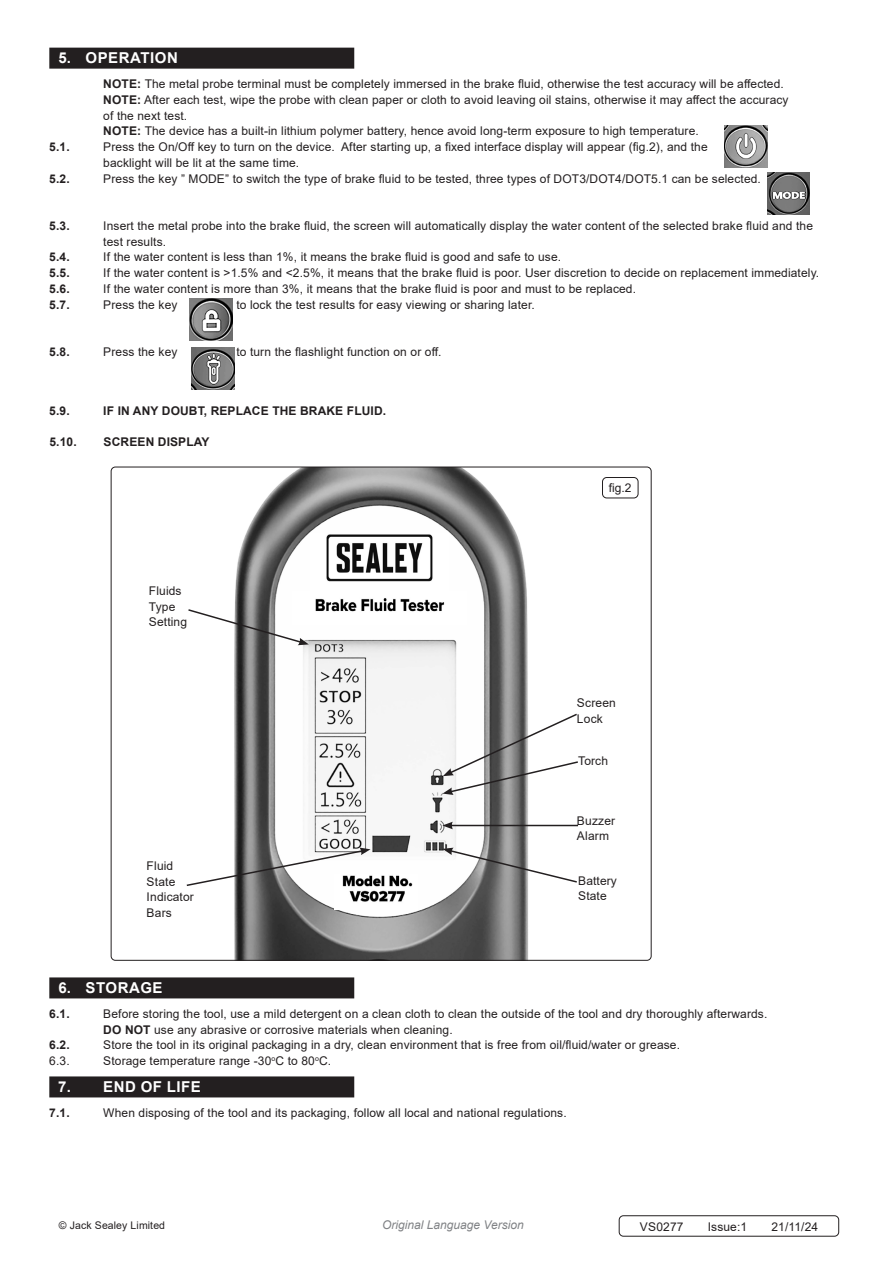
<style>
.page{position:relative;width:893px;height:1263px;background:#fff}
.page>*{position:absolute;margin:0;border:0;box-sizing:border-box;transform-origin:0 0}
.t1{font:700 15px "Arial";letter-spacing:.035em;color:#fff}
.Body{font:12px/15.8px "Arial";letter-spacing:.01em;color:#231f20}
.t2{font:700 12px "Arial";letter-spacing:.01em;color:#231f20}
.t3{font:italic 12px "Arial";color:#808285}
.Body__Footer{font:12px "Arial";letter-spacing:.01em;color:#231f20}
.Instructions_Model_No{font:12px "Arial";letter-spacing:.01em;color:#231f20}
.Body__Justified__7pt{font:10.5px "Arial";letter-spacing:.01em;color:#231f20}
.s1{font-weight:700}
</style>
<div class="page">
<div style="left:49px;top:48px;width:305px;height:21px;background:#231f20"></div>
<div style="left:49px;top:977px;width:305px;height:21px;background:#231f20"></div>
<div style="left:49px;top:1076px;width:305px;height:21px;background:#231f20"></div>
<img style="left:725px;top:125px;width:42px;height:43px">
<img style="left:767px;top:172px;width:43px;height:43px">
<img style="left:190px;top:298px;width:42px;height:43px">
<img style="left:192px;top:347px;width:42px;height:43px">
<div style="left:619px;top:1215px;width:220px;height:21px;border:1px solid #231f20;border-radius:4px"></div>
<img style="left:234px;top:469px;width:331px;height:490px">
<img style="left:310px;top:533px;width:139px;height:89px">
<img style="left:335px;top:875px;width:82px;height:34px">
<svg style="left:442px;top:712px;width:136px;height:83px"></svg>
<hr style="left:450px;top:825px;width:128px;height:1px;background:#231f20">
<svg style="left:442px;top:822px;width:11px;height:7px"></svg>
<svg style="left:442px;top:848px;width:135px;height:36px"></svg>
<svg style="left:188px;top:608px;width:121px;height:37px"></svg>
<svg style="left:186px;top:847px;width:184px;height:40px"></svg>
<div style="left:602px;top:477px;width:36px;height:21px;border:1px solid #231f20;border-radius:4px"></div>
<p class="t1" style="left:59px;top:48px;width:121px">5. OPERATION</p>
<p class="Body" style="left:103px;top:76px;width:682px"><span class="s1">NOTE:</span> The metal probe terminal must be completely immersed in the brake fluid, otherwise the test accuracy will be affected.</p>
<p class="Body" style="left:103px;top:92px;width:687px"><span class="s1">NOTE:</span> After each test, wipe the probe with clean paper or cloth to avoid leaving oil stains, otherwise it may affect the accuracy of the next test.</p>
<p class="Body" style="left:103px;top:123px;width:597px"><span class="s1">NOTE:</span> The device has a built-in lithium polymer battery, hence avoid long-term exposure to high temperature.</p>
<p class="t2" style="left:49px;top:138px;width:22px">5.1.</p>
<p class="Body" style="left:103px;top:139px;width:606px">Press the On/Off key to turn on the device. After starting up, a fixed interface display will appear (fig.2), and the</p>
<p class="Body" style="left:103px;top:155px;width:197px">backlight will be lit at the same time.</p>
<p class="t2" style="left:49px;top:170px;width:22px">5.2.</p>
<p class="Body" style="left:103px;top:170px;width:659px">Press the key ” MODE” to switch the type of brake fluid to be tested, three types of DOT3/DOT4/DOT5.1 can be selected.</p>
<p class="t2" style="left:49px;top:217px;width:22px">5.3.</p>
<p class="Body" style="left:103px;top:218px;width:711px">Insert the metal probe into the brake fluid, the screen will automatically display the water content of the selected brake fluid and the test results.</p>
<p class="t2" style="left:49px;top:249px;width:22px">5.4.</p>
<p class="Body" style="left:103px;top:249px;width:459px">If the water content is less than 1%, it means the brake fluid is good and safe to use.</p>
<p class="t2" style="left:49px;top:264px;width:22px">5.5.</p>
<p class="Body" style="left:103px;top:265px;width:717px">If the water content is &gt;1.5% and &lt;2.5%, it means that the brake fluid is poor. User discretion to decide on replacement immediately.</p>
<p class="t2" style="left:49px;top:280px;width:22px">5.6.</p>
<p class="Body" style="left:103px;top:281px;width:534px">If the water content is more than 3%, it means that the brake fluid is poor and must to be replaced.</p>
<p class="t2" style="left:49px;top:296px;width:22px">5.7.</p>
<p class="Body" style="left:103px;top:296px;width:76px">Press the key</p>
<p class="Body" style="left:236px;top:296px;width:300px">to lock the test results for easy viewing or sharing later.</p>
<p class="t2" style="left:49px;top:343px;width:22px">5.8.</p>
<p class="Body" style="left:103px;top:344px;width:76px">Press the key</p>
<p class="Body" style="left:236px;top:344px;width:207px">to turn the flashlight function on or off.</p>
<p class="t2" style="left:49px;top:402px;width:22px">5.9.</p>
<p class="t2" style="left:103px;top:402px;width:284px">IF IN ANY DOUBT, REPLACE THE BRAKE FLUID.</p>
<p class="t2" style="left:50px;top:434px;width:29px">5.10.</p>
<p class="t2" style="left:104px;top:434px;width:108px">SCREEN DISPLAY</p>
<p class="Body" style="left:149px;top:583px;width:34px">Fluids</p>
<p class="Body" style="left:149px;top:598px;width:28px">Type</p>
<p class="Body" style="left:149px;top:614px;width:40px">Setting</p>
<p class="Body" style="left:147px;top:858px;width:28px">Fluid</p>
<p class="Body" style="left:147px;top:873px;width:30px">State</p>
<p class="Body" style="left:147px;top:889px;width:49px">Indicator</p>
<p class="Body" style="left:147px;top:905px;width:27px">Bars</p>
<p class="Body" style="left:609px;top:480px;width:24px">fig.2</p>
<p class="Body" style="left:577px;top:695px;width:40px">Screen</p>
<p class="Body" style="left:577px;top:710px;width:27px">Lock</p>
<p class="Instructions_Model_No" style="left:578px;top:752px;width:32px">Torch</p>
<p class="Body" style="left:577px;top:812px;width:40px">Buzzer</p>
<p class="Body" style="left:577px;top:828px;width:34px">Alarm</p>
<p class="Body" style="left:578px;top:872px;width:40px">Battery</p>
<p class="Body" style="left:578px;top:888px;width:30px">State</p>
<p class="t1" style="left:59px;top:977px;width:106px">6. STORAGE</p>
<p class="t2" style="left:49px;top:1005px;width:22px">6.1.</p>
<p class="Body" style="left:103px;top:1006px;width:666px">Before storing the tool, use a mild detergent on a clean cloth to clean the outside of the tool and dry thoroughly afterwards.</p>
<p class="Body" style="left:103px;top:1021px;width:351px"><span class="s1">DO NOT</span> use any abrasive or corrosive materials when cleaning.</p>
<p class="t2" style="left:49px;top:1037px;width:22px">6.2.</p>
<p class="Body" style="left:103px;top:1037px;width:578px">Store the tool in its original packaging in a dry, clean environment that is free from oil/fluid/water or grease.</p>
<p class="Body" style="left:49px;top:1053px;width:22px">6.3.</p>
<p class="Body" style="left:103px;top:1053px;width:229px">Storage temperature range -30<sup>o</sup>C to 80<sup>o</sup>C.</p>
<p class="t1" style="left:58px;top:1076px;width:144px">7. END OF LIFE</p>
<p class="t2" style="left:49px;top:1104px;width:22px">7.1.</p>
<p class="Body" style="left:103px;top:1105px;width:465px">When disposing of the tool and its packaging, follow all local and national regulations.</p>
<p class="Body__Justified__7pt" style="left:59px;top:1218px;width:108px">© Jack Sealey Limited</p>
<p class="t3" style="left:382px;top:1217px;width:143px">Original Language Version</p>
<p class="Body__Footer" style="left:640px;top:1218px;width:45px">VS0277</p>
<p class="Body__Footer" style="left:708px;top:1218px;width:41px">Issue:1</p>
<p class="Body__Footer" style="left:771px;top:1218px;width:48px">21/11/24</p>
</div>
